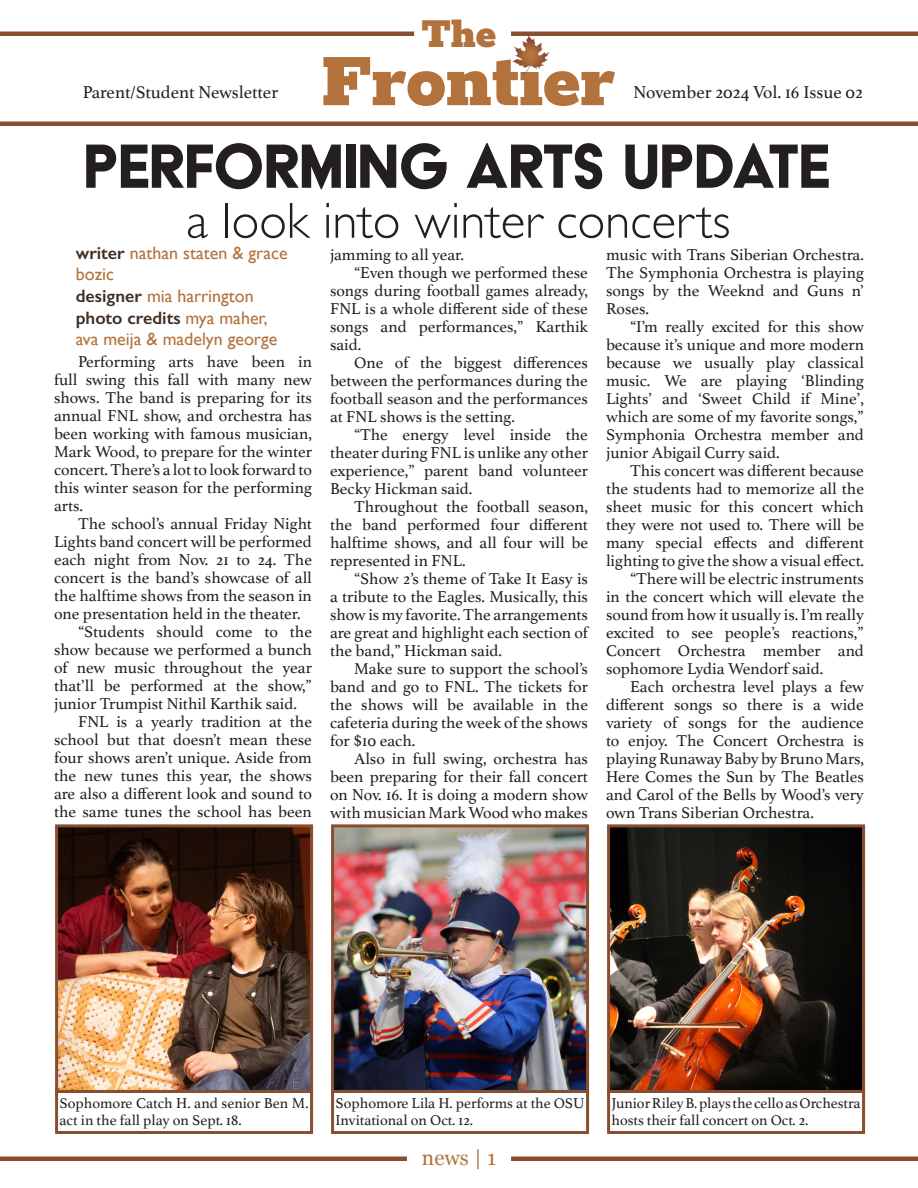
<style>
.page{position:relative;width:918px;height:1188px;background:#fff}
.page>*{position:absolute;margin:0;border:0;box-sizing:border-box;transform-origin:0 0}
.t1{font:900 82.5px "Rokkitt";color:#b3723c}
.t2{font:72px "Acier BAT Display Solid";color:#231f20}
.t3{font:300 51px "Gill Sans";color:#231f20}
.t4{font:900 45px "Rokkitt";color:#b3723c}
.t5{font:21px "Georgia";color:#b3723c}
.t6{font:18px "Gill Sans";color:#b3723c}
.t7{font:18px "Athelas";color:#231f20}
.t8{font:600 18px "Gill Sans";color:#3f2e24}
.t9{font:16.5px/18px "Athelas";color:#231f20;text-align:justify}
.t10{font:15px/16.5px "Athelas";color:#231f20}
.s1{font-weight:600;color:#3f2e24}
.s2{font-weight:400;color:#b3723c}
</style>
<div class="page">
<hr style="left:0;top:32px;width:414px;height:4px;background:#894e30">
<hr style="left:511px;top:32px;width:407px;height:4px;background:#894e30">
<hr style="left:0;top:122px;width:918px;height:4px;background:#894e30">
<div style="left:0;top:1156px;width:407px;height:5px;background:#894e30"></div>
<div style="left:511px;top:1156px;width:407px;height:5px;background:#894e30"></div>
<img style="left:512px;top:36px;width:37px;height:39px">
<div style="left:55px;top:1090px;width:258px;height:44px;border:3px solid #894e30"></div>
<img style="left:59px;top:828px;width:250px;height:261px">
<div style="left:55px;top:824px;width:258px;height:269px;border:3px solid #894e30"></div>
<div style="left:331px;top:1090px;width:258px;height:44px;border:3px solid #894e30"></div>
<img style="left:335px;top:828px;width:250px;height:261px">
<div style="left:331px;top:824px;width:258px;height:269px;border:3px solid #894e30"></div>
<div style="left:607px;top:1090px;width:258px;height:44px;border:3px solid #894e30"></div>
<img style="left:611px;top:828px;width:250px;height:261px">
<div style="left:607px;top:824px;width:258px;height:269px;border:3px solid #894e30"></div>
<p class="t4" style="left:421px;top:-3px;width:77px">The</p>
<p class="t1" style="left:319px;top:14px;width:297px">Frontier</p>
<p class="t7" style="left:83px;top:78px;width:197px">Parent/Student Newsletter</p>
<p class="t7" style="left:634px;top:78px;width:231px">November 2024 Vol. 16 Issue 02</p>
<p class="t2" style="left:84px;top:128px;width:748px">PERFORMING ARTS UPDATE</p>
<p class="t3" style="left:186px;top:181px;width:546px">a look into winter concerts</p>
<p class="t6" style="left:76px;top:242px;width:213px"><span class="s1">writer</span> nathan staten &amp; grace</p>
<p class="t6" style="left:76px;top:264px;width:40px">bozic</p>
<p class="t6" style="left:76px;top:285px;width:180px"><span class="s1">designer</span> mia harrington</p>
<p class="t8" style="left:76px;top:307px;width:194px">photo credits <span class="s2">mya maher,</span></p>
<p class="t6" style="left:76px;top:329px;width:203px">ava meija &amp; madelyn george</p>
<p class="t9" style="left:54px;top:352px;width:260px;text-indent:24px">Performing arts have been in full swing this fall with many new shows. The band is preparing for its annual FNL show, and orchestra has been working with famous musician, Mark Wood, to prepare for the winter concert. There’s a lot to look forward to this winter season for the performing arts.</p>
<p class="t9" style="left:54px;top:514px;width:260px;text-indent:24px">The school’s annual Friday Night Lights band concert will be performed each night from Nov. 21 to 24. The concert is the band’s showcase of all the halftime shows from the season in one presentation held in the theater.</p>
<p class="t9" style="left:54px;top:622px;width:260px;text-indent:24px">“Students should come to the show because we performed a bunch of new music throughout the year that’ll be performed at the show,” junior Trumpist Nithil Karthik said.</p>
<p class="t9" style="left:54px;top:712px;width:260px;text-indent:24px">FNL is a yearly tradition at the school but that doesn’t mean these four shows aren’t unique. Aside from the new tunes this year, the shows are also a different look and sound to the same tunes the school has been</p>
<p class="t9" style="left:330px;top:245px;width:136px">jamming to all year.</p>
<p class="t9" style="left:330px;top:263px;width:260px;text-indent:24px">“Even though we performed these songs during football games already, FNL is a whole different side of these songs and performances,” Karthik said.</p>
<p class="t9" style="left:330px;top:353px;width:259px;text-indent:24px">One of the biggest differences between the performances during the football season and the performances at FNL shows is the setting.</p>
<p class="t9" style="left:330px;top:425px;width:260px;text-indent:24px">“The energy level inside the theater during FNL is unlike any other experience,” parent band volunteer Becky Hickman said.</p>
<p class="t9" style="left:330px;top:497px;width:260px;text-indent:24px">Throughout the football season, the band performed four different halftime shows, and all four will be represented in FNL.</p>
<p class="t9" style="left:330px;top:569px;width:260px;text-indent:24px">“Show 2’s theme of Take It Easy is a tribute to the Eagles. Musically, this show is my favorite. The arrangements are great and highlight each section of the band,” Hickman said.</p>
<p class="t9" style="left:330px;top:659px;width:260px;text-indent:24px">Make sure to support the school’s band and go to FNL. The tickets for the shows will be available in the cafeteria during the week of the shows for $10 each.</p>
<p class="t9" style="left:330px;top:749px;width:260px;text-indent:24px">Also in full swing, orchestra has been preparing for their fall concert on Nov. 16. It is doing a modern show with musician Mark Wood who makes</p>
<p class="t9" style="left:606px;top:245px;width:260px">music with Trans Siberian Orchestra.<br>The Symphonia Orchestra is playing songs by the Weeknd and Guns n’ Roses.</p>
<p class="t9" style="left:606px;top:317px;width:260px;text-indent:24px">“I’m really excited for this show because it’s unique and more modern because we usually play classical music. We are playing ‘Blinding Lights’ and ‘Sweet Child if Mine’, which are some of my favorite songs,” Symphonia Orchestra member and junior Abigail Curry said.</p>
<p class="t9" style="left:606px;top:461px;width:260px;text-indent:24px">This concert was different because the students had to memorize all the sheet music for this concert which they were not used to. There will be many special effects and different lighting to give the show a visual effect.</p>
<p class="t9" style="left:606px;top:569px;width:260px;text-indent:24px">“There will be electric instruments in the concert which will elevate the sound from how it usually is. I’m really excited to see people’s reactions,” Concert Orchestra member and sophomore Lydia Wendorf said.</p>
<p class="t9" style="left:606px;top:677px;width:260px;text-indent:24px">Each orchestra level plays a few different songs so there is a wide variety of songs for the audience to enjoy. The Concert Orchestra is playing Runaway Baby by Bruno Mars, Here Comes the Sun by The Beatles and Carol of the Bells by Wood’s very own Trans Siberian Orchestra.</p>
<p class="t10" style="left:60px;top:1094px;width:251px">Sophomore Catch H. and senior Ben M. act in the fall play on Sept. 18.</p>
<p class="t10" style="left:336px;top:1094px;width:251px">Sophomore Lila H. performs at the OSU<br>Invitational on Oct. 12.</p>
<p class="t10" style="left:612px;top:1094px;width:250px">Junior Riley B. plays the cello as Orchestra hosts their fall concert on Oct. 2.</p>
<p class="t5" style="left:422px;top:1142px;width:76px">news | 1</p>
</div>
